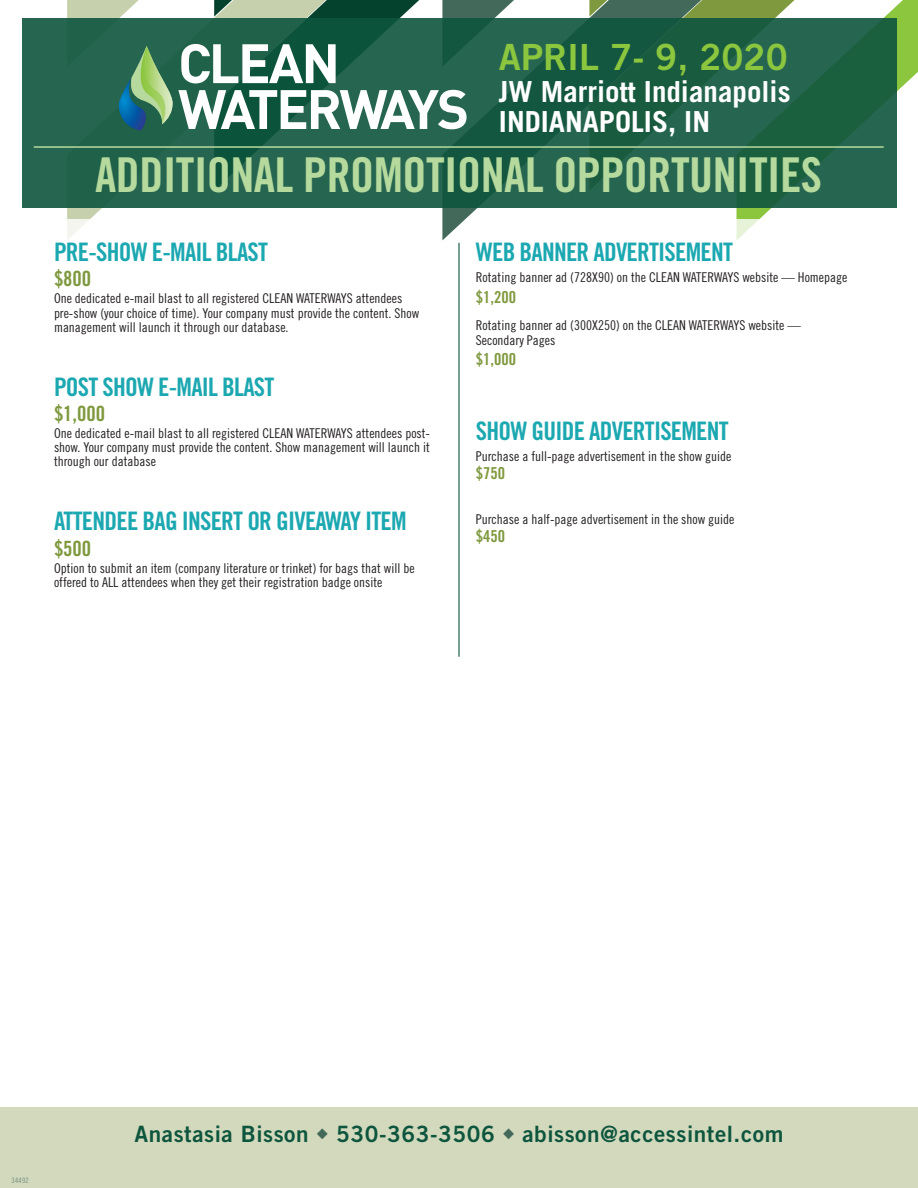
<style>
.page{position:relative;width:918px;height:1188px;background:#fff}
.page>*{position:absolute;margin:0;border:0;box-sizing:border-box;transform-origin:0 0}
.t1{font:48px "Trade Gothic LT Std Bd Cn 20";letter-spacing:-.01em;color:#b6da9d}
.t2{font:36.15px "Trade Gothic LT Std Bd 2";color:#8bc63e}
.t3{font:700 28.95px/30px "Trade Gothic LT";color:#fff}
.t4{font:25.5px "Trade Gothic LT Std Bd Cn 20";letter-spacing:-.03em;color:#1ca8b1}
.t5{font:22.5px "Trade Gothic LT Std Bd 2";letter-spacing:.025em;color:#0e553e}
.t6{font:21px "Trade Gothic LT Std Bd Cn 20";color:#7f993f}
.t7{font:16.5px "Trade Gothic LT Std Bd Cn 20";color:#7f993f}
.t8{font:13.5px/14.2px "Trade Gothic LT Std Cn 18";color:#231f20}
.t9{font:7.5px "Trade Gothic LT Std Cn 18";letter-spacing:.025em;color:#738d80}
.s1{color:#43695b}
</style>
<div class="page">
<div style="left:22px;top:18px;width:875px;height:189px;background:#266651"></div>
<svg style="left:67px;top:0;width:851px;height:240px"></svg>
<img style="left:139px;top:46px;width:5px;height:78px">
<img style="left:144px;top:46px;width:29px;height:78px">
<div style="left:0;top:1107px;width:918px;height:81px;background:#d2d9bc"></div>
<hr style="left:34px;top:146px;width:850px;height:2px;background:#b6da9d">
<div style="left:34px;top:219px;width:402px;height:35px;background:#fff"></div>
<div style="left:476px;top:219px;width:402px;height:35px;background:#fff"></div>
<hr style="left:458px;top:243px;width:2px;height:414px;background:#0e553e">
<h2 class="t2" style="left:499px;top:35px;width:290px">APRIL 7- 9, 2020</h2>
<h3 class="t3" style="left:499px;top:76px;width:293px">JW Marriott Indianapolis<br>INDIANAPOLIS, IN</h3>
<h1 class="t1" style="left:95px;top:146px;width:729px">ADDITIONAL PROMOTIONAL OPPORTUNITIES</h1>
<h3 class="t4" style="left:54px;top:237px;width:216px">PRE-SHOW E-MAIL BLAST</h3>
<h3 class="t6" style="left:54px;top:266px;width:39px">$800</h3>
<p class="t8" style="left:54px;top:291px;width:367px">One dedicated e-mail blast to all registered CLEAN WATERWAYS attendees pre-show (your choice of time). Your company must provide the content. Show management will launch it through our database.</p>
<h3 class="t4" style="left:54px;top:371px;width:222px">POST SHOW E-MAIL BLAST</h3>
<h3 class="t6" style="left:54px;top:401px;width:53px">$1,000</h3>
<p class="t8" style="left:54px;top:426px;width:378px;text-align:justify">One dedicated e-mail blast to all registered CLEAN WATERWAYS attendees post&shy;show. Your company must provide the content. Show management will launch it through our database</p>
<h3 class="t4" style="left:54px;top:506px;width:354px">ATTENDEE BAG INSERT OR GIVEAWAY ITEM</h3>
<h3 class="t6" style="left:54px;top:535px;width:39px">$500</h3>
<p class="t8" style="left:54px;top:560px;width:362px">Option to submit an item (company literature or trinket) for bags that will be offered to ALL attendees when they get their registration badge onsite</p>
<h3 class="t4" style="left:476px;top:237px;width:259px">WEB BANNER ADVERTISEMENT</h3>
<p class="t8" style="left:476px;top:270px;width:373px">Rotating banner ad (728X90) on the CLEAN WATERWAYS website — Homepage</p>
<p class="t7" style="left:476px;top:287px;width:42px">$1,200</p>
<p class="t8" style="left:476px;top:318px;width:327px">Rotating banner ad (300X250) on the CLEAN WATERWAYS website —<br>Secondary Pages</p>
<p class="t7" style="left:476px;top:349px;width:42px">$1,000</p>
<h3 class="t4" style="left:476px;top:415px;width:254px">SHOW GUIDE ADVERTISEMENT</h3>
<p class="t8" style="left:476px;top:449px;width:257px">Purchase a full-page advertisement in the show guide</p>
<p class="t7" style="left:476px;top:463px;width:31px">$750</p>
<p class="t8" style="left:476px;top:511px;width:260px">Purchase a half-page advertisement in the show guide</p>
<p class="t7" style="left:476px;top:526px;width:31px">$450</p>
<p class="t9" style="left:12px;top:1175px;width:19px">34492</p>
<h3 class="t5" style="left:135px;top:1120px;width:650px">Anastasia Bisson <span class="s1">◆</span> 530-363-3506 <span class="s1">◆</span> abisson@accessintel.com</h3>
</div>
